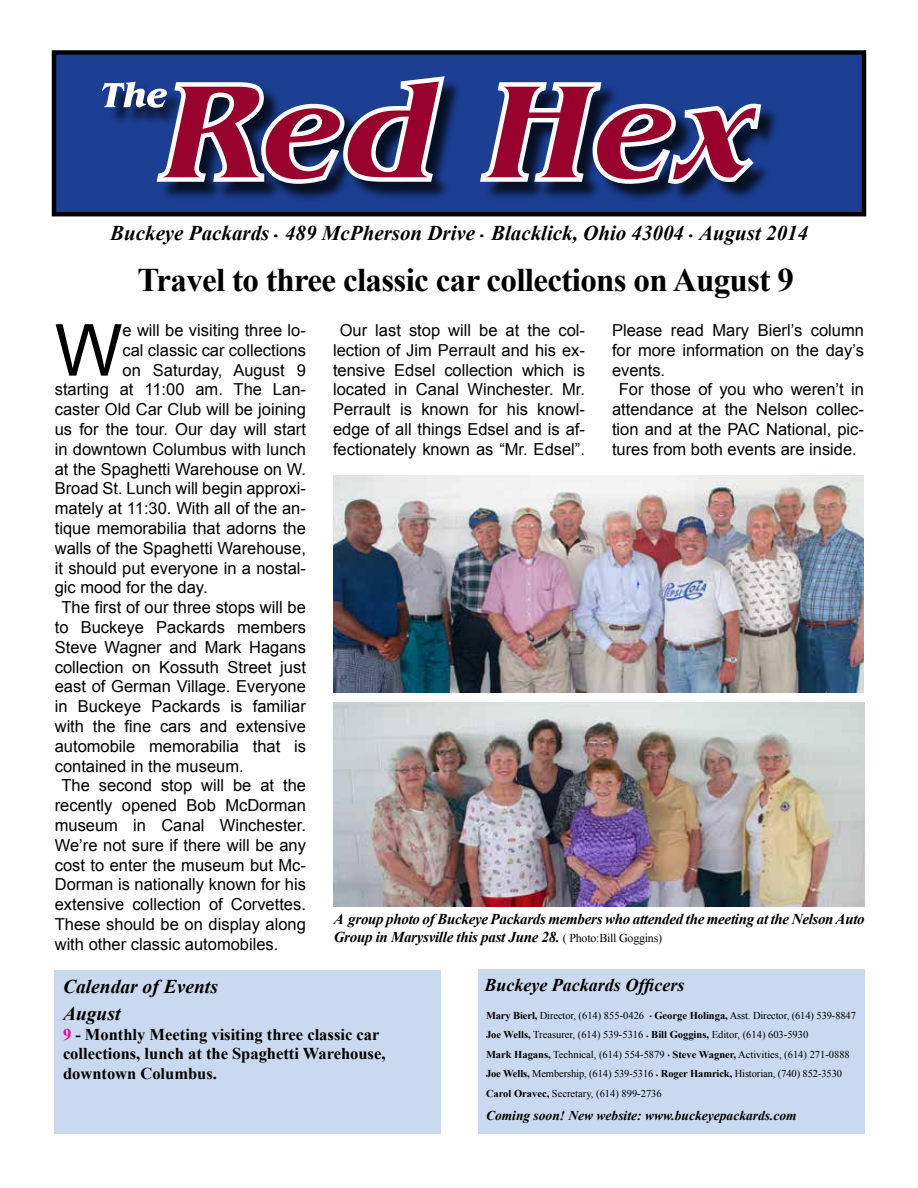
<style>
.page{position:relative;width:918px;height:1188px;background:#fff}
.page>*{position:absolute;margin:0;border:0;box-sizing:border-box;transform-origin:0 0}
.t1{font:71.85px "Arial";color:#000}
.t2{font:700 33px "Times New Roman";letter-spacing:-.02em;color:#000}
.t3{font:italic 700 21px "Times New Roman";color:#000}
.t4{font:italic 700 19.5px/27px "Times New Roman";color:#000}
.t5{font:italic 700 18px "Times New Roman";color:#000}
.t6{font:16.5px/19.8px "Arial";color:#000;text-align:center}
.t7{font:700 16.5px/19.8px "Times New Roman";color:#000}
.t8{font:italic 700 15px/18px "Times New Roman";letter-spacing:-.02em;color:#000}
.t9{font:italic 700 13.5px "Times New Roman";color:#000}
.t10{font:10.5px/19.5px "Times New Roman";color:#000}
.s1{font-weight:400;font-style:normal;font-size:12px}
.s2{color:#ec008c}
.s3{font-weight:700}
</style>
<div class="page">
<div style="left:54px;top:52px;width:810px;height:162px;background:#1c3f94"></div>
<div style="left:160px;top:79px;width:619px;height:123px;background:#000;opacity:.75"></div>
<svg style="left:156px;top:76px;width:608px;height:126px"></svg>
<div style="left:52px;top:50px;width:814px;height:166px;border:4px solid #000"></div>
<div style="left:105px;top:85px;width:80px;height:41px;background:#000;opacity:.75"></div>
<svg style="left:102px;top:82px;width:65px;height:26px"></svg>
<div style="left:54px;top:970px;width:387px;height:164px;background:#c9d9ef"></div>
<div style="left:478px;top:969px;width:387px;height:165px;background:#c9d9ef"></div>
<img style="left:333px;top:475px;width:531px;height:217px">
<img style="left:333px;top:702px;width:532px;height:204px">
<p class="t3" style="left:110px;top:218px;width:700px">Buckeye Packards . 489 McPherson Drive . Blacklick, Ohio 43004 . August 2014</p>
<h2 class="t2" style="left:138px;top:257px;width:658px">Travel to three classic car collections on August 9</h2>
<h1 class="t1" style="left:55px;top:303px;width:69px">W</h1>
<p class="t6" style="left:123px;top:320px;width:185px">e will be visiting three lo-</p>
<p class="t6" style="left:123px;top:340px;width:185px">cal classic car collections</p>
<p class="t6" style="left:123px;top:360px;width:185px">on Saturday, August 9</p>
<p class="t6" style="left:55px;top:380px;width:253px">starting at 11:00 am. The Lan-</p>
<p class="t6" style="left:55px;top:400px;width:253px">caster Old Car Club will be joining</p>
<p class="t6" style="left:55px;top:419px;width:253px">us for the tour. Our day will start</p>
<p class="t6" style="left:55px;top:439px;width:253px">in downtown Columbus with lunch</p>
<p class="t6" style="left:55px;top:459px;width:253px">at the Spaghetti Warehouse on W.</p>
<p class="t6" style="left:55px;top:479px;width:253px">Broad St. Lunch will begin approxi-</p>
<p class="t6" style="left:55px;top:499px;width:253px">mately at 11:30. With all of the an-</p>
<p class="t6" style="left:55px;top:518px;width:253px">tique memorabilia that adorns the</p>
<p class="t6" style="left:55px;top:538px;width:253px">walls of the Spaghetti Warehouse,</p>
<p class="t6" style="left:55px;top:558px;width:253px">it should put everyone in a nostal-</p>
<p class="t6" style="left:55px;top:578px;width:154px">gic mood for the day.</p>
<p class="t6" style="left:62px;top:598px;width:246px">The first of our three stops will be</p>
<p class="t6" style="left:55px;top:617px;width:253px">to Buckeye Packards members</p>
<p class="t6" style="left:55px;top:637px;width:253px">Steve Wagner and Mark Hagans</p>
<p class="t6" style="left:55px;top:657px;width:253px">collection on Kossuth Street just</p>
<p class="t6" style="left:55px;top:677px;width:253px">east of German Village. Everyone</p>
<p class="t6" style="left:55px;top:697px;width:253px">in Buckeye Packards is familiar</p>
<p class="t6" style="left:55px;top:716px;width:253px">with the fine cars and extensive</p>
<p class="t6" style="left:55px;top:736px;width:253px">automobile memorabilia that is</p>
<p class="t6" style="left:55px;top:756px;width:190px">contained in the museum.</p>
<p class="t6" style="left:62px;top:776px;width:246px">The second stop will be at the</p>
<p class="t6" style="left:55px;top:796px;width:253px">recently opened Bob McDorman</p>
<p class="t6" style="left:55px;top:815px;width:253px">museum in Canal Winchester.</p>
<p class="t6" style="left:55px;top:835px;width:253px">We’re not sure if there will be any</p>
<p class="t6" style="left:55px;top:855px;width:253px">cost to enter the museum but Mc-</p>
<p class="t6" style="left:55px;top:875px;width:253px">Dorman is nationally known for his</p>
<p class="t6" style="left:55px;top:895px;width:253px">extensive collection of Corvettes.</p>
<p class="t6" style="left:55px;top:914px;width:253px">These should be on display along</p>
<p class="t6" style="left:55px;top:934px;width:225px">with other classic automobiles.</p>
<p class="t6" style="left:333px;top:320px;width:254px">Our last stop will be at the col&shy;lection of Jim Perrault and his ex&shy;tensive Edsel collection which is located in Canal Winchester. Mr.<br>Perrault is known for his knowl&shy;edge of all things Edsel and is af&shy;fectionately known as “Mr. Edsel”.</p>
<p class="t6" style="left:612px;top:320px;width:253px">Please read Mary Bierl’s column</p>
<p class="t6" style="left:612px;top:340px;width:254px">for more information on the day’s</p>
<p class="t6" style="left:612px;top:360px;width:55px">events.</p>
<p class="t6" style="left:619px;top:380px;width:247px">For those of you who weren’t in</p>
<p class="t6" style="left:612px;top:400px;width:254px">attendance at the Nelson collec-</p>
<p class="t6" style="left:612px;top:419px;width:253px">tion and at the PAC National, pic-</p>
<p class="t6" style="left:612px;top:439px;width:246px">tures from both events are inside.</p>
<p class="t8" style="left:334px;top:910px;width:533px">A group photo of Buckeye Packards members who attended the meeting at the Nelson Auto<br>Group in Marysville this past June 28. <span class="s1">( Photo:Bill Goggins)</span></p>
<p class="t4" style="left:63px;top:972px;width:156px">Calendar of Events<br>August</p>
<p class="t7" style="left:63px;top:1024px;width:324px"><span class="s2">9</span> - Monthly Meeting visiting three classic car collections, lunch at the Spaghetti Warehouse, downtown Columbus.</p>
<p class="t5" style="left:484px;top:972px;width:201px">Buckeye Packards Officers</p>
<p class="t10" style="left:486px;top:1005px;width:372px"><span class="s3">Mary Bierl,</span> Director, (614) 855-0426 <span class="s3">. George Holinga,</span> Asst. Director, (614) 539-8847<br><span class="s3">Joe Wells,</span> Treasurer, (614) 539-5316 <span class="s3">. Bill Goggins,</span> Editor, (614) 603-5930<br><span class="s3">Mark Hagans,</span> Technical, (614) 554-5879 <span class="s3">. Steve Wagner,</span> Activities, (614) 271-0888<br><span class="s3">Joe Wells,</span> Membership, (614) 539-5316 <span class="s3">. Roger Hamrick,</span> Historian, (740) 852-3530<br><span class="s3">Carol Oravec,</span> Secretary, (614) 899-2736</p>
<p class="t9" style="left:486px;top:1106px;width:312px">Coming soon! New website: www.buckeyepackards.com</p>
</div>
